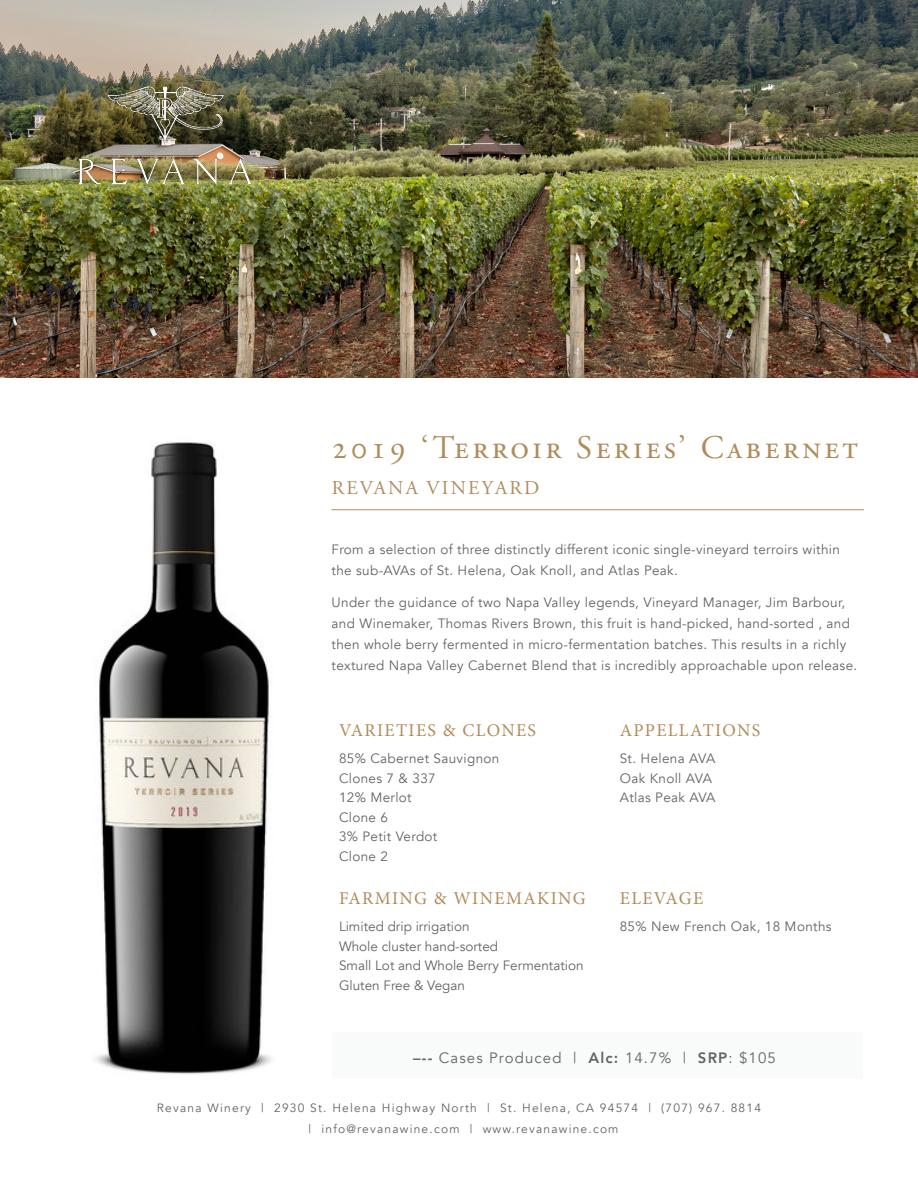
<style>
.page{position:relative;width:918px;height:1188px;background:#fff}
.page>*{position:absolute;margin:0;border:0;box-sizing:border-box;transform-origin:0 0}
.t1{font:33px "Adobe Garamond Pro";letter-spacing:.1em;color:#b08c5b}
.t2{font:19.5px "Adobe Garamond Pro";letter-spacing:.115em;color:#b08c5b}
.t3{font:18px "Minion Pro";letter-spacing:.075em;color:#b08c5b}
.t4{font:15px "Avenir";letter-spacing:.075em;color:#646464}
.Blurb_Body_Text{font:13.5px/21px "Avenir";letter-spacing:.025em;color:#646464}
.Blurb_Body_Text-2{font:13.5px "Avenir";color:#646464}
.t5{font:12px/21px "Avenir";letter-spacing:.1em;color:#646464}
.s1{font-weight:800}
</style>
<div class="page">
<img style="left:0;top:0;width:918px;height:378px">
<img style="left:75px;top:82px;width:204px;height:113px">
<div style="left:332px;top:1032px;width:531px;height:47px;background:#f9fafa"></div>
<hr style="left:332px;top:509px;width:532px;height:1px;background:#b08c5b">
<img style="left:95px;top:442px;width:177px;height:632px">
<p class="t1" style="left:332px;top:428px;width:528px">2019 ‘Terroir Series’ Cabernet</p>
<p class="t2" style="left:332px;top:476px;width:209px">REVANA VINEYARD</p>
<p class="Blurb_Body_Text" style="left:332px;top:539px;width:510px">From a selection of three distinctly different iconic single-vineyard terroirs within the sub-AVAs of St. Helena, Oak Knoll, and Atlas Peak.</p>
<p class="Blurb_Body_Text" style="left:332px;top:592px;width:527px">Under the guidance of two Napa Valley legends, Vineyard Manager, Jim Barbour, and Winemaker, Thomas Rivers Brown, this fruit is hand-picked, hand-sorted , and then whole berry fermented in micro-fermentation batches. This results in a richly textured Napa Valley Cabernet Blend that is incredibly approachable upon release.</p>
<p class="t3" style="left:339px;top:718px;width:199px">VARIETIES &amp; CLONES</p>
<p class="t3" style="left:620px;top:718px;width:142px">APPELLATIONS</p>
<p class="Blurb_Body_Text" style="left:339px;top:748px;width:162px">85% Cabernet Sauvignon</p>
<p class="Blurb_Body_Text" style="left:339px;top:768px;width:98px">Clones 7 &amp; 337</p>
<p class="Blurb_Body_Text" style="left:339px;top:787px;width:74px">12% Merlot</p>
<p class="Blurb_Body_Text" style="left:339px;top:807px;width:51px">Clone 6</p>
<p class="Blurb_Body_Text" style="left:339px;top:826px;width:100px">3% Petit Verdot</p>
<p class="Blurb_Body_Text" style="left:339px;top:846px;width:51px">Clone 2</p>
<p class="Blurb_Body_Text" style="left:620px;top:748px;width:97px">St. Helena AVA</p>
<p class="Blurb_Body_Text" style="left:620px;top:768px;width:94px">Oak Knoll AVA</p>
<p class="Blurb_Body_Text" style="left:620px;top:787px;width:97px">Atlas Peak AVA</p>
<p class="t3" style="left:339px;top:886px;width:248px">FARMING &amp; WINEMAKING</p>
<p class="t3" style="left:620px;top:886px;width:85px">ELEVAGE</p>
<p class="Blurb_Body_Text-2" style="left:339px;top:919px;width:132px">Limited drip irrigation</p>
<p class="Blurb_Body_Text-2" style="left:339px;top:938px;width:161px">Whole cluster hand-sorted</p>
<p class="Blurb_Body_Text-2" style="left:339px;top:958px;width:246px">Small Lot and Whole Berry Fermentation</p>
<p class="Blurb_Body_Text-2" style="left:339px;top:977px;width:128px">Gluten Free &amp; Vegan</p>
<p class="Blurb_Body_Text" style="left:620px;top:917px;width:213px">85% New French Oak, 18 Months</p>
<p class="t4" style="left:413px;top:1049px;width:364px"><span class="s1">–--</span> Cases Produced | <span class="s1">Alc:</span> 14.7% | <span class="s1">SRP</span>: $105</p>
<p class="t5" style="left:309px;top:1098px;width:454px;text-indent:-152px">Revana Winery | 2930 St. Helena Highway North | St. Helena, CA 94574 | (707) 967. 8814 | info@revanawine.com | www.revanawine.com</p>
</div>
